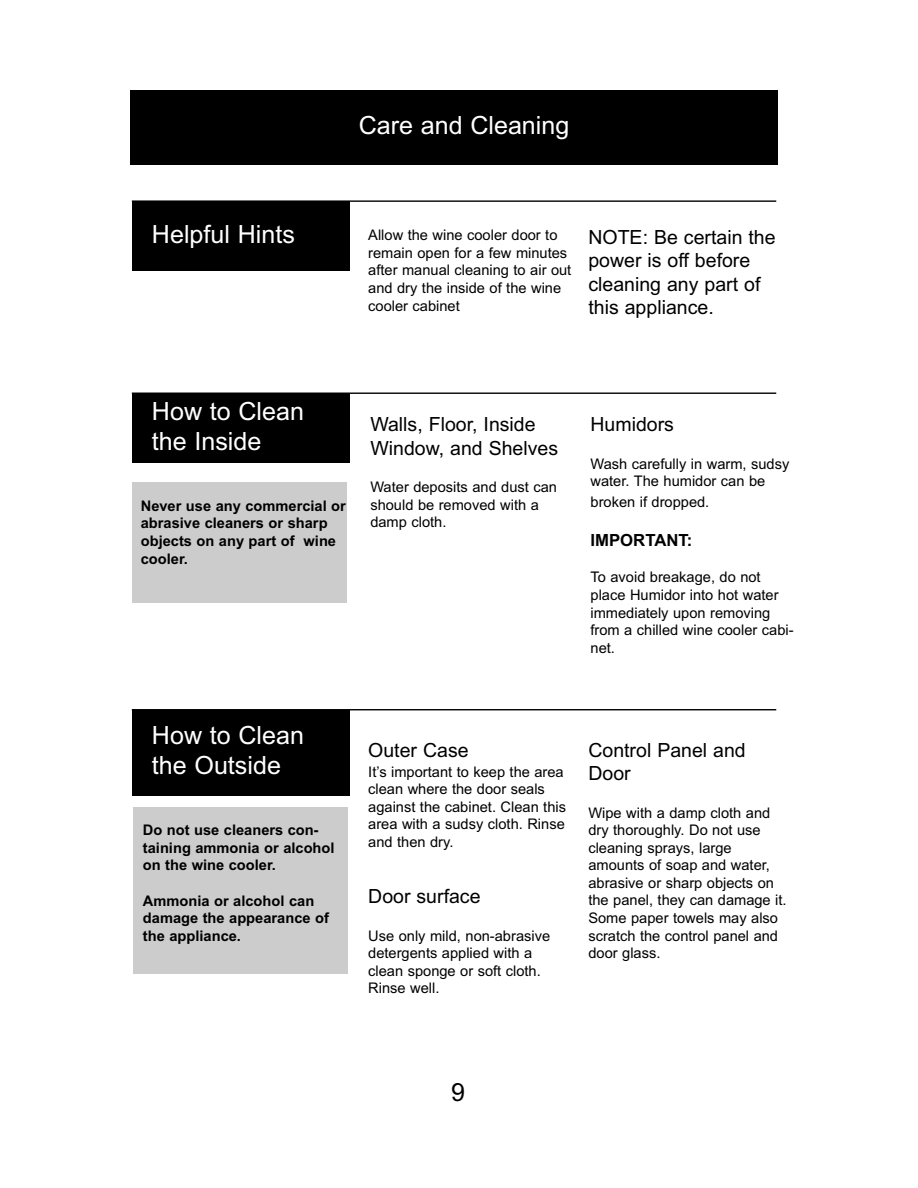
<style>
.page{position:relative;width:918px;height:1188px;background:#fff}
.page>*{position:absolute;margin:0;border:0;box-sizing:border-box;transform-origin:0 0}
.t1{font:25.05px/30.2px "Arial";color:#fff}
.t2{font:25.05px "Arial";color:#000}
.t3{font:19.5px/23.4px "Arial";color:#000}
.t4{font:700 16.8px "Arial";color:#000}
.t5{font:14.7px/17.5px "Arial";color:#000}
.t6{font:700 14.7px/17.5px "Arial";color:#000}
</style>
<div class="page">
<div style="left:132px;top:201px;width:217px;height:70px;background:#000"></div>
<hr style="left:132px;top:200px;width:644px;height:2px;background:#000">
<div style="left:132px;top:393px;width:217px;height:70px;background:#000"></div>
<hr style="left:132px;top:393px;width:644px;height:1px;background:#000">
<div style="left:130px;top:90px;width:648px;height:75px;background:#000"></div>
<div style="left:132px;top:710px;width:217px;height:86px;background:#000"></div>
<hr style="left:132px;top:709px;width:644px;height:1px;background:#000">
<div style="left:133px;top:807px;width:214px;height:166px;background:#ccc"></div>
<div style="left:132px;top:483px;width:214px;height:120px;background:#ccc"></div>
<h1 class="t1" style="left:359px;top:112px;width:212px">Care and Cleaning</h1>
<h1 class="t1" style="left:152px;top:221px;width:145px">Helpful Hints</h1>
<p class="t5" style="left:368px;top:228px;width:205px">Allow the wine cooler door to remain open for a few minutes after manual cleaning to air out and dry the inside of the wine cooler cabinet</p>
<h2 class="t3" style="left:588px;top:227px;width:189px">NOTE: Be certain the power is off before cleaning any part of this appliance.</h2>
<h1 class="t1" style="left:152px;top:398px;width:154px">How to Clean the Inside</h1>
<p class="t6" style="left:141px;top:498px;width:207px">Never use any commercial or abrasive cleaners or sharp objects on any part of wine cooler.</p>
<h2 class="t3" style="left:370px;top:415px;width:189px">Walls, Floor, Inside<br>Window, and Shelves</h2>
<p class="t5" style="left:370px;top:480px;width:188px">Water deposits and dust can should be removed with a damp cloth.</p>
<h2 class="t3" style="left:591px;top:415px;width:85px">Humidors</h2>
<p class="t5" style="left:591px;top:456px;width:200px">Wash carefully in warm, sudsy water. The humidor can be</p>
<p class="t5" style="left:591px;top:495px;width:120px">broken if dropped.</p>
<p class="t4" style="left:591px;top:534px;width:103px">IMPORTANT:</p>
<p class="t5" style="left:591px;top:570px;width:205px">To avoid breakage, do not place Humidor into hot water immediately upon removing from a chilled wine cooler cabi&shy;net.</p>
<h1 class="t1" style="left:152px;top:723px;width:154px">How to Clean the Outside</h1>
<p class="t6" style="left:143px;top:823px;width:193px">Do not use cleaners con&shy;taining ammonia or alcohol on the wine cooler.</p>
<p class="t6" style="left:143px;top:893px;width:187px">Ammonia or alcohol can damage the appearance of the appliance.</p>
<h2 class="t3" style="left:368px;top:740px;width:102px">Outer Case</h2>
<p class="t5" style="left:368px;top:764px;width:199px">It’s important to keep the area clean where the door seals against the cabinet. Clean this area with a sudsy cloth. Rinse and then dry.</p>
<h2 class="t3" style="left:368px;top:886px;width:114px">Door surface</h2>
<p class="t5" style="left:368px;top:928px;width:183px">Use only mild, non-abrasive detergents applied with a clean sponge or soft cloth.<br>Rinse well.</p>
<h2 class="t3" style="left:588px;top:740px;width:159px">Control Panel and<br>Door</h2>
<p class="t5" style="left:588px;top:805px;width:200px">Wipe with a damp cloth and dry thoroughly. Do not use cleaning sprays, large amounts of soap and water, abrasive or sharp objects on the panel, they can damage it.<br>Some paper towels may also scratch the control panel and door glass.</p>
<h1 class="t2" style="left:451px;top:1083px;width:15px">9</h1>
</div>
